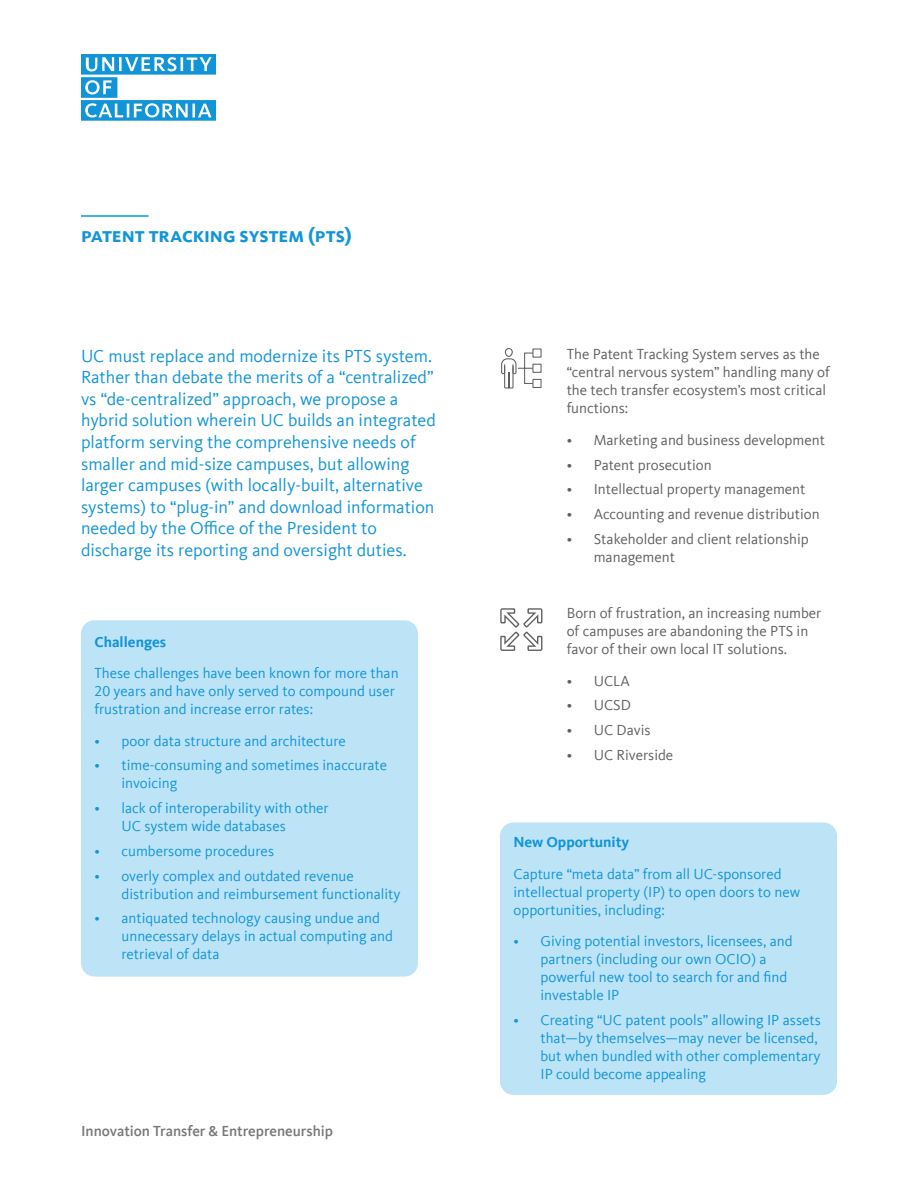
<style>
.page{position:relative;width:918px;height:1188px;background:#fff}
.page>*{position:absolute;margin:0;border:0;box-sizing:border-box;transform-origin:0 0}
.t1{font:700 21px "Kievit Sc Offc Pro";letter-spacing:-.005em;color:#1295d8}
.t2{font:18px/21.6px "Kievit Offc Pro";color:#1295d8}
.t3{font:15px/18px "Kievit Offc Pro";color:#1295d8}
.t4{font:15px/18px "Kievit Offc Pro";color:#5f6062}
.t5{font:500 15px "Kievit Offc Pro";color:#77787b}
.t6{font:700 15px "Kievit Offc Pro";color:#1295d8}
</style>
<div class="page">
<svg style="left:81px;top:54px;width:135px;height:67px"></svg>
<hr style="left:81px;top:215px;width:67px;height:2px;background:#009ddc">
<svg style="left:501px;top:348px;width:41px;height:41px"></svg>
<div style="left:81px;top:620px;width:337px;height:357px;background:#bde3f6;border-radius:14px"></div>
<div style="left:500px;top:822px;width:337px;height:273px;background:#bde3f6;border-radius:14px"></div>
<svg style="left:500px;top:608px;width:42px;height:43px"></svg>
<h1 class="t1" style="left:81px;top:222px;width:272px">patent tracking system (pts)</h1>
<p class="t2" style="left:81px;top:345px;width:356px">UC must replace and modernize its PTS system.<br>Rather than debate the merits of a “centralized” vs “de-centralized” approach, we propose a hybrid solution wherein UC builds an integrated platform serving the comprehensive needs of smaller and mid-size campuses, but allowing larger campuses (with locally-built, alternative systems) to “plug-in” and download information needed by the Office of the President to discharge its reporting and oversight duties.</p>
<p class="t4" style="left:567px;top:345px;width:265px">The Patent Tracking System serves as the “central nervous system” handling many of the tech transfer ecosystem’s most critical functions:</p>
<p class="t4" style="left:567px;top:431px;width:260px">• Marketing and business development</p>
<p class="t4" style="left:567px;top:456px;width:146px">• Patent prosecution</p>
<p class="t4" style="left:567px;top:480px;width:240px">• Intellectual property management</p>
<p class="t4" style="left:567px;top:505px;width:254px">• Accounting and revenue distribution</p>
<p class="t4" style="left:594px;top:530px;width:217px;text-indent:-27px">• Stakeholder and client relationship management</p>
<p class="t6" style="left:94px;top:633px;width:73px">Challenges</p>
<p class="t3" style="left:94px;top:664px;width:306px">These challenges have been known for more than<br>20 years and have only served to compound user frustration and increase error rates:</p>
<p class="t3" style="left:94px;top:732px;width:253px">• poor data structure and architecture</p>
<p class="t3" style="left:122px;top:756px;width:267px;text-indent:-27px">• time-consuming and sometimes inaccurate invoicing</p>
<p class="t3" style="left:122px;top:799px;width:209px;text-indent:-27px">• lack of interoperability with other<br>UC system wide databases</p>
<p class="t3" style="left:95px;top:842px;width:181px">• cumbersome procedures</p>
<p class="t3" style="left:122px;top:867px;width:280px;text-indent:-27px">• overly complex and outdated revenue distribution and reimbursement functionality</p>
<p class="t3" style="left:122px;top:909px;width:273px;text-indent:-27px">• antiquated technology causing undue and unnecessary delays in actual computing and retrieval of data</p>
<p class="t5" style="left:81px;top:1122px;width:254px">Innovation Transfer &amp; Entrepreneurship</p>
<p class="t4" style="left:567px;top:604px;width:256px">Born of frustration, an increasing number of campuses are abandoning the PTS in favor of their own local IT solutions.</p>
<p class="t4" style="left:567px;top:672px;width:64px">• UCLA</p>
<p class="t4" style="left:567px;top:696px;width:66px">• UCSD</p>
<p class="t4" style="left:567px;top:721px;width:85px">• UC Davis</p>
<p class="t4" style="left:567px;top:746px;width:108px">• UC Riverside</p>
<p class="t6" style="left:514px;top:833px;width:117px">New Opportunity</p>
<p class="t3" style="left:514px;top:865px;width:288px">Capture “meta data” from all UC-sponsored intellectual property (IP) to open doors to new opportunities, including:</p>
<p class="t3" style="left:541px;top:932px;width:254px;text-indent:-27px">• Giving potential investors, licensees, and partners (including our own OCIO) a powerful new tool to search for and find investable IP</p>
<p class="t3" style="left:541px;top:1011px;width:282px;text-indent:-27px">• Creating “UC patent pools” allowing IP assets that—by themselves—may never be licensed, but when bundled with other complementary IP could become appealing</p>
</div>
